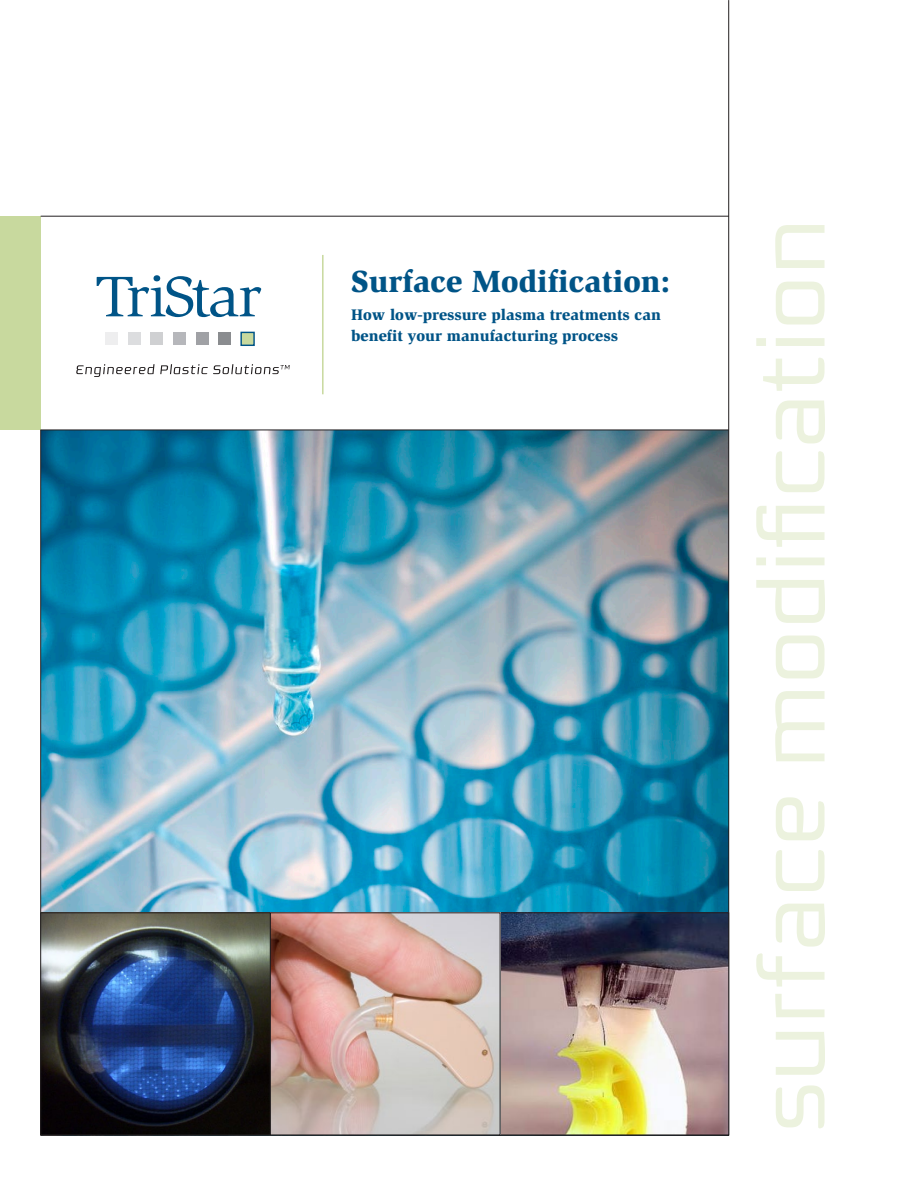
<style>
.page{position:relative;width:918px;height:1188px;background:#fff}
.page>*{position:absolute;margin:0;border:0;box-sizing:border-box;transform-origin:0 0}
.t1{font:97.5px "Resea";color:#ecf2de}
.t2{font:900 31.5px "Slimbach";color:#005487}
.t3{font:900 15.75px/21px "Slimbach";color:#005487}
</style>
<div class="page">
<img style="left:41px;top:431px;width:687px;height:482px">
<div style="left:0;top:216px;width:40px;height:214px;background:#c8d99e"></div>
<hr style="left:322px;top:255px;width:2px;height:139px;background:#c8d99e">
<hr style="left:728px;top:0;width:1px;height:1135px;background:#231f20">
<hr style="left:41px;top:216px;width:688px;height:1px;background:#231f20">
<hr style="left:41px;top:430px;width:688px;height:1px;background:#231f20">
<hr style="left:40px;top:430px;width:1px;height:706px;background:#231f20">
<hr style="left:41px;top:1135px;width:688px;height:1px;background:#231f20">
<svg style="left:76px;top:364px;width:214px;height:13px"></svg>
<svg style="left:97px;top:275px;width:164px;height:42px"></svg>
<div style="left:105px;top:333px;width:13px;height:12px;background:#eeeeef"></div>
<div style="left:128px;top:333px;width:12px;height:12px;background:#dcdddf"></div>
<div style="left:151px;top:333px;width:12px;height:12px;background:#cfd0d2"></div>
<div style="left:174px;top:333px;width:12px;height:12px;background:#b6b7bb"></div>
<div style="left:196px;top:333px;width:12px;height:12px;background:#a0a1a5"></div>
<div style="left:219px;top:333px;width:12px;height:12px;background:#8a8c8f"></div>
<div style="left:240px;top:332px;width:15px;height:14px;background:#c8d99e;border:1px solid #005487"></div>
<img style="left:42px;top:915px;width:227px;height:218px">
<div style="left:40px;top:913px;width:231px;height:222px;border:1px solid #231f20"></div>
<img style="left:501px;top:915px;width:226px;height:218px">
<div style="left:499px;top:913px;width:230px;height:222px;border:1px solid #231f20"></div>
<svg style="left:272px;top:915px;width:226px;height:218px;background:#d0afa6"></svg>
<p class="t2" style="left:351px;top:262px;width:320px">Surface Modification:</p>
<p class="t3" style="left:351px;top:304px;width:311px">How low-pressure plasma treatments can benefit your manufacturing process</p>
<p class="t1" style="left:741px;top:1133px;width:916px;rotate:-90deg">surface modification</p>
</div>
